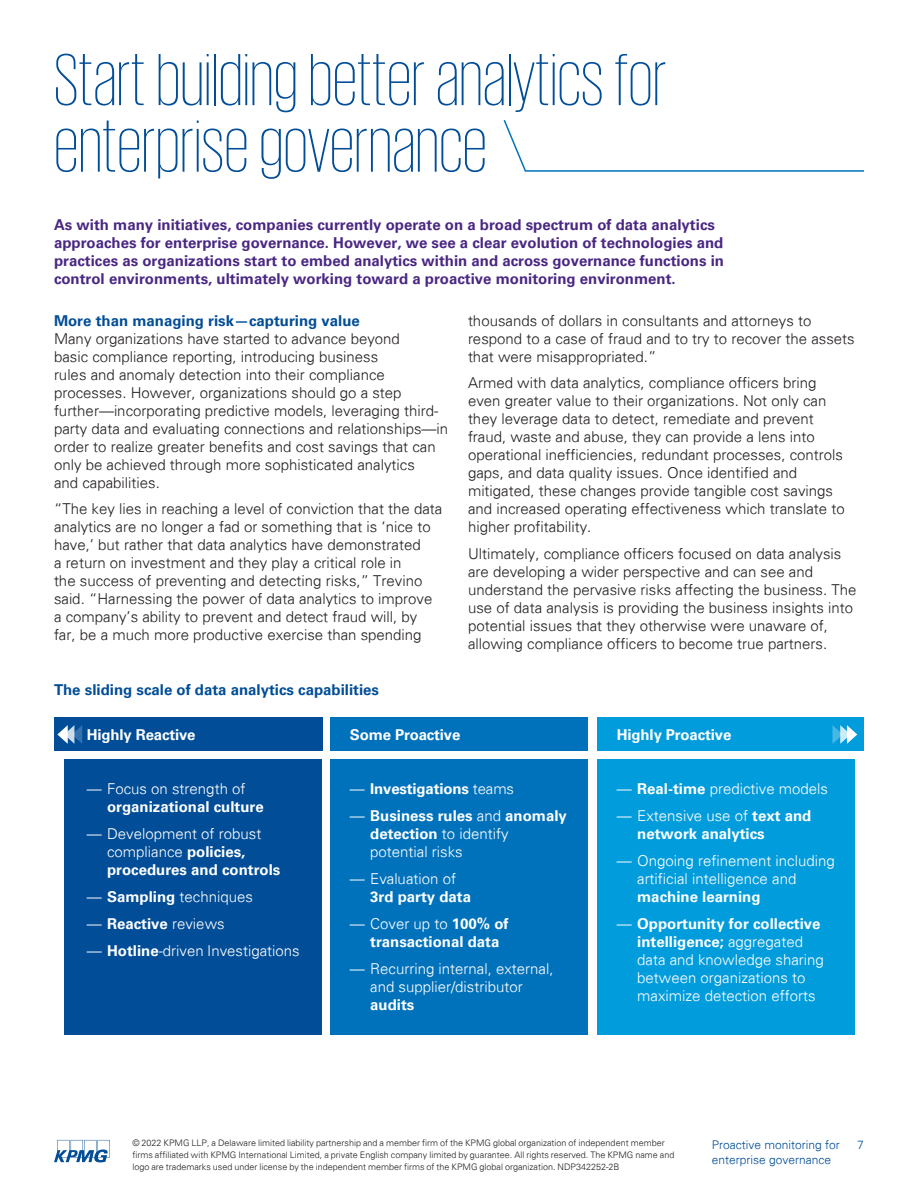
<style>
.page{position:relative;width:918px;height:1188px;background:#fff}
.page>*{position:absolute;margin:0;border:0;box-sizing:border-box;transform-origin:0 0}
.t1{font:200 75.45px/66.6px "KPMG";color:#014d97}
.t2{font:300 15px/18px "Univers 45";color:#231f20}
.t3{font:300 15px/18px "Univers 45";color:#fff}
.t4{font:700 15px/18px "Univers 65";color:#4a2783}
.t5{font:700 15px/18px "Univers 65";color:#fff;text-align:center}
.t6{font:700 15px "Univers 65";color:#014d97}
.t7{font:300 12px "Univers 45";color:#014d97}
.t8{font:300 9px/12px "Univers 45";color:#231f20}
.s1{font-family:"Univers 65";font-weight:700}
.s2{font-family:"Univers 45";font-weight:300}
</style>
<div class="page">
<div style="left:54px;top:718px;width:268px;height:33px;background:#014d97"></div>
<div style="left:64px;top:759px;width:258px;height:276px;background:#014d97"></div>
<div style="left:330px;top:718px;width:258px;height:33px;background:#0072bc"></div>
<div style="left:330px;top:759px;width:258px;height:276px;background:#0072bc"></div>
<div style="left:597px;top:718px;width:267px;height:33px;background:#009cdc"></div>
<div style="left:597px;top:759px;width:258px;height:276px;background:#009cdc"></div>
<svg style="left:503px;top:120px;width:361px;height:52px"></svg>
<svg style="left:832px;top:725px;width:25px;height:19px"></svg>
<svg style="left:57px;top:725px;width:25px;height:19px"></svg>
<svg style="left:54px;top:1140px;width:56px;height:22px"></svg>
<h1 class="t1" style="left:54px;top:45px;width:614px">Start building better analytics for enterprise governance</h1>
<p class="t4" style="left:54px;top:216px;width:672px">As with many initiatives, companies currently operate on a broad spectrum of data analytics approaches for enterprise governance. However, we see a clear evolution of technologies and practices as organizations start to embed analytics within and across governance functions in control environments, ultimately working toward a proactive monitoring environment.</p>
<p class="t6" style="left:54px;top:311px;width:307px">More than managing risk—capturing value</p>
<p class="t2" style="left:54px;top:329px;width:396px">Many organizations have started to advance beyond<br>basic compliance reporting, introducing business<br>rules and anomaly detection into their compliance processes. However, organizations should go a step further—incorporating predictive models, leveraging third&shy;party data and evaluating connections and relationships—in order to realize greater benefits and cost savings that can only be achieved through more sophisticated analytics<br>and capabilities.</p>
<p class="t2" style="left:54px;top:500px;width:390px">“The key lies in reaching a level of conviction that the data analytics are no longer a fad or something that is ‘nice to have,’ but rather that data analytics have demonstrated<br>a return on investment and they play a critical role in<br>the success of preventing and detecting risks,” Trevino said. “Harnessing the power of data analytics to improve a company’s ability to prevent and detect fraud will, by far, be a much more productive exercise than spending</p>
<p class="t2" style="left:468px;top:311px;width:388px">thousands of dollars in consultants and attorneys to respond to a case of fraud and to try to recover the assets that were misappropriated.”</p>
<p class="t2" style="left:468px;top:374px;width:378px">Armed with data analytics, compliance officers bring even greater value to their organizations. Not only can they leverage data to detect, remediate and prevent fraud, waste and abuse, they can provide a lens into operational inefficiencies, redundant processes, controls gaps, and data quality issues. Once identified and mitigated, these changes provide tangible cost savings and increased operating effectiveness which translate to higher profitability.</p>
<p class="t2" style="left:468px;top:545px;width:390px">Ultimately, compliance officers focused on data analysis are developing a wider perspective and can see and understand the pervasive risks affecting the business. The use of data analysis is providing the business insights into potential issues that they otherwise were unaware of, allowing compliance officers to become true partners.</p>
<p class="t6" style="left:54px;top:681px;width:327px">The sliding scale of data analytics capabilities</p>
<p class="t5" style="left:87px;top:726px;width:110px">Highly Reactive</p>
<p class="t5" style="left:350px;top:726px;width:112px">Some Proactive</p>
<p class="t5" style="left:617px;top:726px;width:116px">Highly Proactive</p>
<p class="t3" style="left:87px;top:779px;width:160px">— Focus on strength of</p>
<p class="t5" style="left:107px;top:798px;width:158px">organizational culture</p>
<p class="t3" style="left:87px;top:824px;width:176px;text-align:center">— Development of robust compliance <span class="s1">policies,</span></p>
<p class="t5" style="left:107px;top:861px;width:175px">procedures and controls</p>
<p class="t3" style="left:87px;top:887px;width:168px">— <span class="s1">Sampling</span> techniques</p>
<p class="t3" style="left:87px;top:914px;width:139px">— <span class="s1">Reactive</span> reviews</p>
<p class="t3" style="left:87px;top:941px;width:214px">— <span class="s1">Hotline</span>-driven Investigations</p>
<p class="t5" style="left:350px;top:780px;width:166px"><span class="s2">—</span> Investigations <span class="s2">teams</span></p>
<p class="t5" style="left:350px;top:807px;width:218px"><span class="s2">—</span> Business rules <span class="s2">and</span> anomaly</p>
<p class="t3" style="left:370px;top:824px;width:140px"><span class="s1">detection</span> to identify potential risks</p>
<p class="t3" style="left:350px;top:869px;width:108px">— Evaluation of</p>
<p class="t5" style="left:370px;top:888px;width:102px">3rd party data</p>
<p class="t3" style="left:350px;top:914px;width:160px">— Cover up to <span class="s1">100% of</span></p>
<p class="t5" style="left:370px;top:933px;width:131px">transactional data</p>
<p class="t3" style="left:370px;top:959px;width:185px;text-indent:-20px">— Recurring internal, external, and supplier/distributor</p>
<p class="t5" style="left:370px;top:996px;width:46px">audits</p>
<p class="t3" style="left:617px;top:779px;width:213px">— <span class="s1">Real-time</span> predictive models</p>
<p class="t3" style="left:617px;top:806px;width:196px">— Extensive use of <span class="s1">text and</span></p>
<p class="t5" style="left:637px;top:825px;width:129px">network analytics</p>
<p class="t3" style="left:637px;top:851px;width:199px;text-indent:-20px">— Ongoing refinement including artificial intelligence and</p>
<p class="t5" style="left:637px;top:888px;width:125px">machine learning</p>
<p class="t5" style="left:617px;top:915px;width:205px"><span class="s2">—</span> Opportunity for collective intelligence; <span class="s2">aggregated</span></p>
<p class="t3" style="left:637px;top:950px;width:188px">data and knowledge sharing between organizations to maximize detection efforts</p>
<p class="t8" style="left:132px;top:1137px;width:544px">© 2022 KPMG LLP, a Delaware limited liability partnership and a member firm of the KPMG global organization of independent member firms affiliated with KPMG International Limited, a private English company limited by guarantee. All rights reserved. The KPMG name and logo are trademarks used under license by the independent member firms of the KPMG global organization. NDP342252-2B</p>
<p class="t7" style="left:712px;top:1137px;width:130px">Proactive monitoring for</p>
<p class="t7" style="left:857px;top:1137px;width:8px">7</p>
<p class="t7" style="left:712px;top:1152px;width:121px">enterprise governance</p>
</div>
